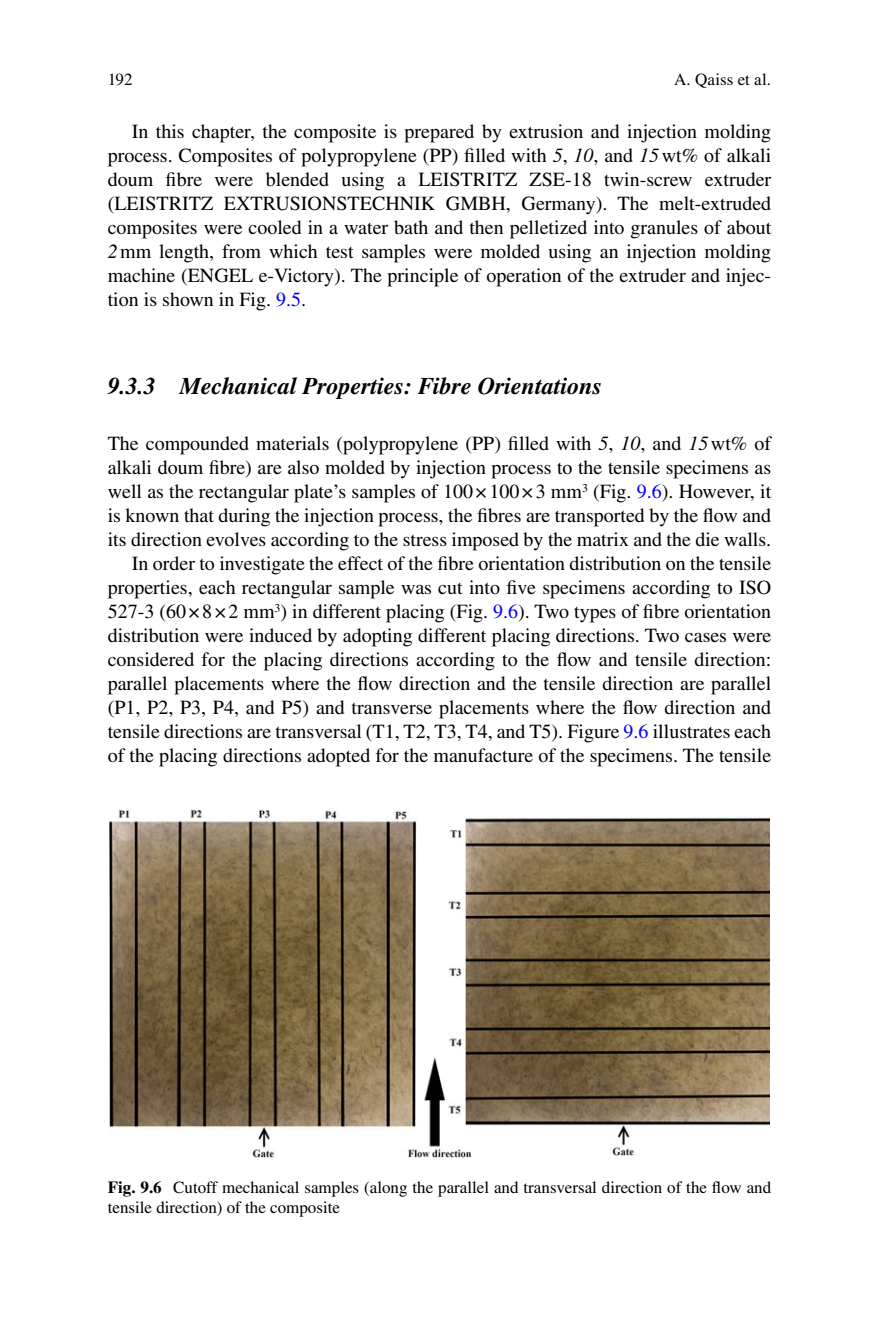
<style>
.page{position:relative;width:879px;height:1333px;background:#fff}
.page>*{position:absolute;margin:0;border:0;box-sizing:border-box;transform-origin:0 0}
.t1{font:italic 700 24px "Gdnmxr Times";color:#000}
.t2{font:20px/24px "Kpmgkc Times";color:#000;text-align:justify}
.t3{font:17px/20px "Kpmgkc Times";color:#000}
.s1{font-family:"Gbtfpc Times";font-style:italic}
.s2{color:#0000fa}
.s3{font-family:"Djxskd Times";font-weight:700}
</style>
<div class="page">
<img style="left:109px;top:810px;width:660px;height:347px">
<p class="t3" style="left:108px;top:71px;width:27px">192</p>
<p class="t3" style="left:674px;top:71px;width:99px">A. Qaiss et al.</p>
<p class="t2" style="left:108px;top:121px;width:665px;text-indent:24px">In this chapter, the composite is prepared by extrusion and injection molding process. Composites of polypropylene (PP) filled with <span class="s1">5</span> , <span class="s1">10</span> , and <span class="s1">15</span> wt% of alkali doum fibre were blended using a LEISTRITZ ZSE-18 twin-screw extruder (LEISTRITZ EXTRUSIONSTECHNIK GMBH, Germany). The melt-extruded composites were cooled in a water bath and then pelletized into granules of about <span class="s1">2</span> mm length, from which test samples were molded using an injection molding machine (ENGEL e-Victory). The principle of operation of the extruder and injec&shy;tion is shown in Fig. <span class="s2">9.5</span> .</p>
<p class="t1" style="left:108px;top:377px;width:496px">9.3.3 Mechanical Properties: Fibre Orientations</p>
<p class="t2" style="left:108px;top:433px;width:665px;text-align:right">The compounded materials (polypropylene (PP) filled with <span class="s1">5</span> , <span class="s1">10</span> , and <span class="s1">15</span> wt% of alkali doum fibre) are also molded by injection process to the tensile specimens as well as the rectangular plate’s samples of 100 × 100 × 3 mm <sup>3</sup> (Fig. <span class="s2">9.6</span> ). However, it is known that during the injection process, the fibres are transported by the flow and its direction evolves according to the stress imposed by the matrix and the die walls.<br>In order to investigate the effect of the fibre orientation distribution on the tensile properties, each rectangular sample was cut into five specimens according to ISO 527-3 (60 × 8 × 2 mm <sup>3</sup> ) in different placing (Fig. <span class="s2">9.6</span> ). Two types of fibre orientation distribution were induced by adopting different placing directions. Two cases were considered for the placing directions according to the flow and tensile direction: parallel placements where the flow direction and the tensile direction are parallel (P1, P2, P3, P4, and P5) and transverse placements where the flow direction and tensile directions are transversal (T1, T2, T3, T4, and T5). Figure <span class="s2">9.6</span> illustrates each of the placing directions adopted for the manufacture of the specimens. The tensile</p>
<p class="t3" style="left:108px;top:1178px;width:665px"><span class="s3">Fig. 9.6</span> Cutoff mechanical samples (along the parallel and transversal direction of the flow and tensile direction) of the composite</p>
</div>
